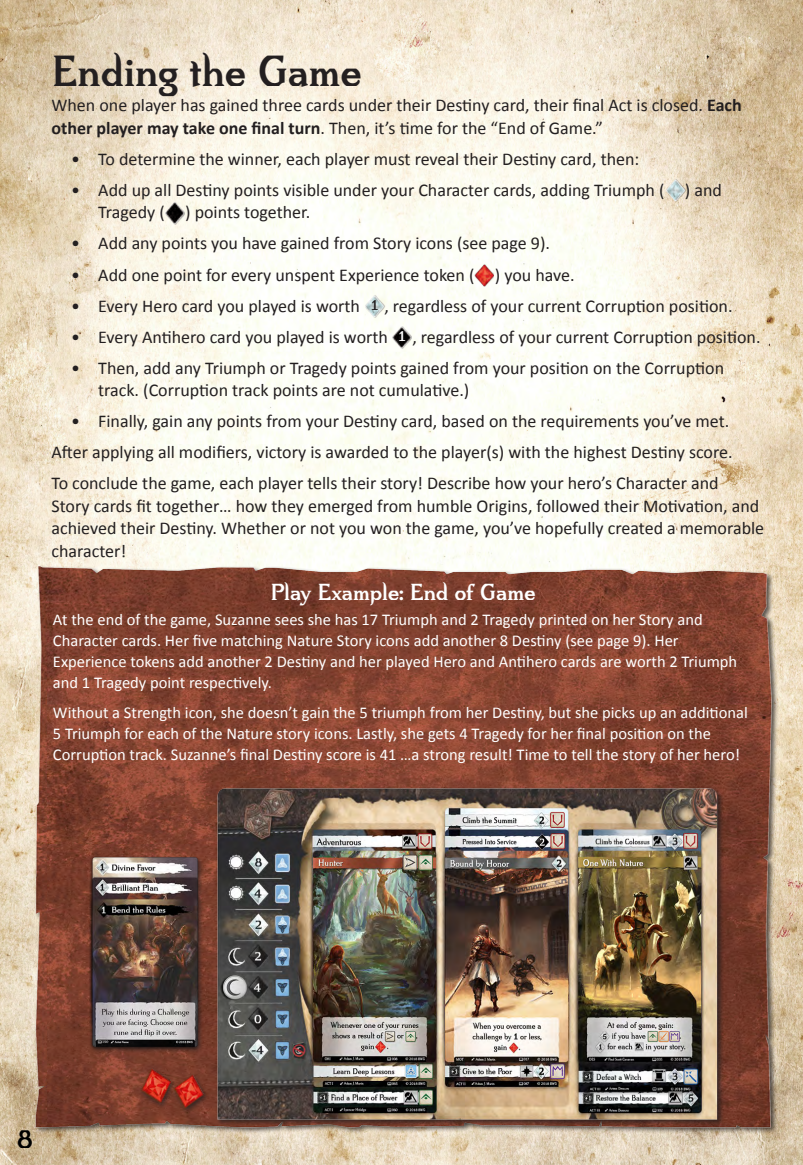
<style>
.page{position:relative;width:803px;height:1165px;background:#fff}
.page>*{position:absolute;margin:0;border:0;box-sizing:border-box;transform-origin:0 0}
.t1{font:700 45px "Eulipia";color:#231f20}
.t2{font:700 27px "Eulipia";color:#000}
.t3{font:700 24px "Eulipia";color:#fff}
.t4{font:18px/22.5px "Calibri";color:#231f20}
.t5{font:16.5px/21px "Calibri";color:#fff}
.t6{font:700 15px "Eulipia";color:#231f20}
.t7{font:700 15px "Eulipia";color:#fff}
.s1{font-weight:700}
</style>
<div class="page">
<img style="left:0;top:0;width:803px;height:1164px">
<img style="left:29px;top:565px;width:749px;height:565px">
<img style="left:87px;top:780px;width:637px;height:347px">
<div style="left:665px;top:179px;width:21px;height:23px;background:#231f20;opacity:.45"></div>
<img style="left:664px;top:179px;width:21px;height:23px">
<div style="left:165px;top:202px;width:20px;height:23px;background:#231f20;opacity:.45"></div>
<img style="left:165px;top:201px;width:20px;height:23px">
<div style="left:474px;top:264px;width:20px;height:23px;background:#231f20;opacity:.45"></div>
<img style="left:475px;top:263px;width:20px;height:23px">
<div style="left:365px;top:295px;width:20px;height:23px;background:#231f20;opacity:.45"></div>
<img style="left:364px;top:294px;width:20px;height:23px">
<div style="left:392px;top:326px;width:20px;height:23px;background:#231f20;opacity:.45"></div>
<img style="left:392px;top:325px;width:20px;height:23px">
<h1 class="t1" style="left:51px;top:45px;width:312px">Ending the Game</h1>
<p class="t4" style="left:51px;top:93px;width:692px">When one player has gained three cards under their Destiny card, their final Act is closed. <span class="s1">Each other player may take one final turn</span>. Then, it’s time for the “End of Game.”</p>
<p class="t4" style="left:71px;top:147px;width:570px">• To determine the winner, each player must reveal their Destiny card, then:</p>
<p class="t4" style="left:98px;top:178px;width:625px;text-indent:-27px">• Add up all Destiny points visible under your Character cards, adding Triumph ( ) and<br>Tragedy ( ) points together.</p>
<p class="t4" style="left:71px;top:231px;width:480px">• Add any points you have gained from Story icons (see page 9).</p>
<p class="t4" style="left:71px;top:262px;width:505px">• Add one point for every unspent Experience token ( ) you have.</p>
<p class="t4" style="left:71px;top:293px;width:290px">• Every Hero card you played is worth</p>
<p class="t4" style="left:384px;top:293px;width:350px">, regardless of your current Corruption position.</p>
<p class="t4" style="left:71px;top:324px;width:318px">• Every Antihero card you played is worth</p>
<p class="t4" style="left:412px;top:324px;width:350px">, regardless of your current Corruption position.</p>
<p class="t4" style="left:98px;top:355px;width:627px;text-indent:-27px">• Then, add any Triumph or Tragedy points gained from your position on the Corruption track. (Corruption track points are not cumulative.)</p>
<p class="t4" style="left:51px;top:405px;width:683px;line-height:31px;text-indent:20px">• Finally, gain any points from your Destiny card, based on the requirements you’ve met.<br>After applying all modifiers, victory is awarded to the player(s) with the highest Destiny score.<br>To conclude the game, each player tells their story! Describe how your hero’s Character and</p>
<p class="t4" style="left:51px;top:493px;width:714px">Story cards fit together… how they emerged from humble Origins, followed their Motivation, and achieved their Destiny. Whether or not you won the game, you’ve hopefully created a memorable character!</p>
<p class="t6" style="left:370px;top:297px;width:11px">1</p>
<p class="t7" style="left:397px;top:327px;width:11px">1</p>
<h3 class="t3" style="left:270px;top:578px;width:266px">Play Example: End of Game</h3>
<p class="t5" style="left:53px;top:608px;width:686px">At the end of the game, Suzanne sees she has 17 Triumph and 2 Tragedy printed on her Story and Character cards. Her five matching Nature Story icons add another 8 Destiny (see page 9). Her Experience tokens add another 2 Destiny and her played Hero and Antihero cards are worth 2 Triumph and 1 Tragedy point respectively.</p>
<p class="t5" style="left:53px;top:701px;width:696px">Without a Strength icon, she doesn’t gain the 5 triumph from her Destiny, but she picks up an additional<br>5 Triumph for each of the Nature story icons. Lastly, she gets 4 Tragedy for her final position on the<br>Corruption track. Suzanne’s final Destiny score is 41 …a strong result! Time to tell the story of her hero!</p>
<h2 class="t2" style="left:17px;top:1123px;width:18px">8</h2>
</div>
